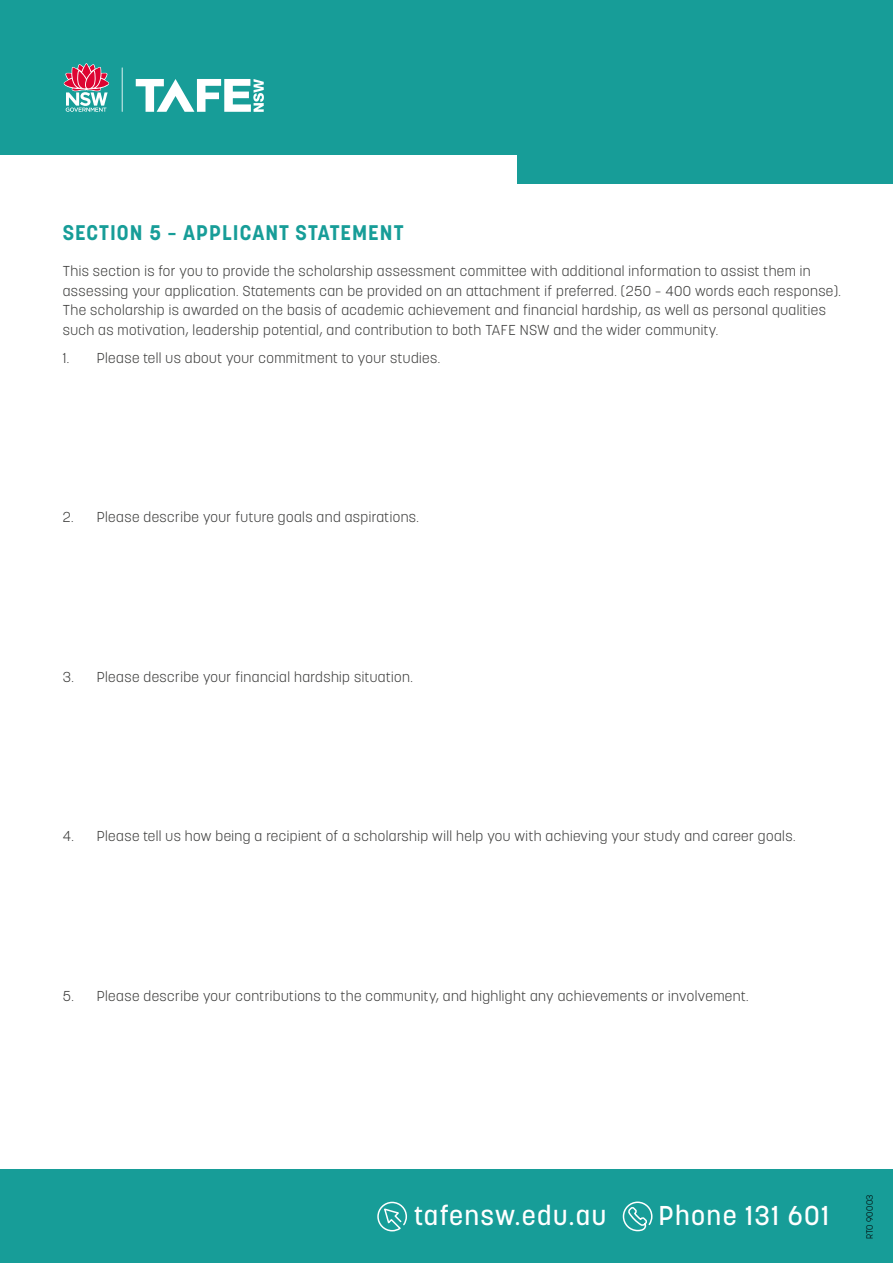
<style>
.page{position:relative;width:893px;height:1263px;background:#fff}
.page>*{position:absolute;margin:0;border:0;box-sizing:border-box;transform-origin:0 0}
.t1{font:500 27px "Korolev";letter-spacing:.05em;color:#fff}
.t2{font:700 21px "Korolev";letter-spacing:.05em;color:#179d98}
.body_3{font:300 14.25px/19.5px "Korolev";letter-spacing:.03em;color:#3c3c3b}
.t3{font:300 9px "Korolev";letter-spacing:.03em;color:#000}
</style>
<div class="page">
<div style="left:0;top:1169px;width:893px;height:94px;background:#179d98"></div>
<svg style="left:377px;top:1201px;width:30px;height:31px"></svg>
<svg style="left:622px;top:1201px;width:31px;height:31px"></svg>
<div style="left:0;top:0;width:893px;height:154px;background:#179d98"></div>
<div style="left:518px;top:0;width:375px;height:183px;background:#179d98"></div>
<svg style="left:64px;top:63px;width:45px;height:49px"></svg>
<svg style="left:136px;top:79px;width:128px;height:33px"></svg>
<hr style="left:122px;top:67px;width:1px;height:45px;background:#fff">
<p class="t2" style="left:63px;top:219px;width:342px">SECTION 5 – APPLICANT STATEMENT</p>
<p class="body_3" style="left:63px;top:261px;width:780px">This section is for you to provide the scholarship assessment committee with additional information to assist them in assessing your application. Statements can be provided on an attachment if preferred. (250 – 400 words each response).<br>The scholarship is awarded on the basis of academic achievement and financial hardship, as well as personal qualities such as motivation, leadership potential, and contribution to both TAFE NSW and the wider community.</p>
<p class="body_3" style="left:63px;top:348px;width:379px">1. Please tell us about your commitment to your studies.</p>
<p class="body_3" style="left:63px;top:507px;width:358px">2. Please describe your future goals and aspirations.</p>
<p class="body_3" style="left:63px;top:667px;width:352px">3. Please describe your financial hardship situation.</p>
<p class="body_3" style="left:63px;top:826px;width:734px">4. Please tell us how being a recipient of a scholarship will help you with achieving your study and career goals.</p>
<p class="body_3" style="left:63px;top:986px;width:687px">5. Please describe your contributions to the community, and highlight any achievements or involvement.</p>
<h1 class="t1" style="left:414px;top:1199px;width:193px">tafensw.edu.au</h1>
<h1 class="t1" style="left:659px;top:1199px;width:172px">Phone 131 601</h1>
<p class="t3" style="left:864px;top:1239px;width:46px;rotate:-90deg">RTO 90003</p>
</div>
